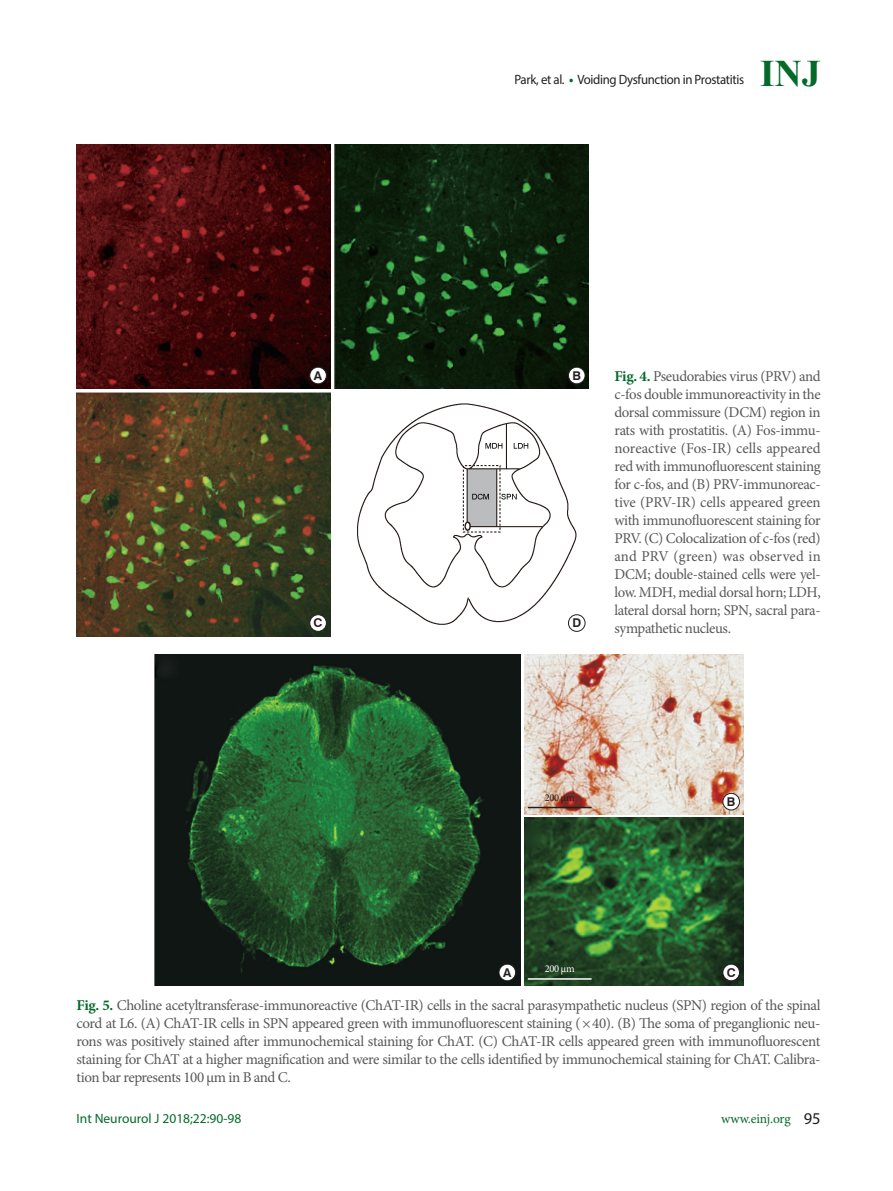
<style>
.page{position:relative;width:893px;height:1191px;background:#fff}
.page>*{position:absolute;margin:0;border:0;box-sizing:border-box;transform-origin:0 0}
.t1{font:700 37.5px "Times New Roman";color:#046a29}
.t2{font:15px/18px "Minion Pro";letter-spacing:-.025em;color:#57585a;text-align:justify}
.t3{font:13.5px "Myriad Pro";letter-spacing:-.025em;color:#231f20;scale:.95 1}
.t4{font:13.5px "Myriad Pro";color:#046a29}
.t5{font:13.5px "Minion Pro";letter-spacing:-.01em;color:#046a29}
.t6{font:700 12.15px "Swiss 721 BT";color:#231f20}
.t7{font:10.5px "Minion Pro";color:#231f20}
.t8{font:10.5px "Minion Pro";color:#fff}
.s1{font-weight:700;color:#046a29}
.s2{font-family:"Myriad Pro";font-size:16.5px;color:#231f20}
</style>
<div class="page">
<img style="left:77px;top:393px;width:254px;height:244px">
<div style="left:310px;top:615px;width:16px;height:16px;background:#fff;border-radius:50%"></div>
<div style="left:310px;top:614px;width:17px;height:17px;border:1px solid #231f20;border-radius:50%"></div>
<img style="left:77px;top:145px;width:254px;height:243px">
<div style="left:310px;top:367px;width:16px;height:17px;background:#fff;border-radius:50%"></div>
<div style="left:310px;top:367px;width:17px;height:17px;border:1px solid #231f20;border-radius:50%"></div>
<img style="left:357px;top:403px;width:229px;height:229px">
<div style="left:568px;top:615px;width:17px;height:16px;background:#fff;border-radius:50%"></div>
<div style="left:568px;top:614px;width:17px;height:17px;border:1px solid #231f20;border-radius:50%"></div>
<img style="left:334px;top:145px;width:255px;height:243px">
<div style="left:568px;top:367px;width:17px;height:17px;background:#fff;border-radius:50%"></div>
<div style="left:568px;top:367px;width:17px;height:17px;border:1px solid #231f20;border-radius:50%"></div>
<img style="left:154px;top:654px;width:366px;height:331px">
<div style="left:499px;top:964px;width:17px;height:16px;background:#fff;border-radius:50%"></div>
<div style="left:499px;top:964px;width:17px;height:17px;border:1px solid #231f20;border-radius:50%"></div>
<img style="left:524px;top:654px;width:220px;height:160px">
<hr style="left:528px;top:806px;width:64px;height:2px;background:#231f20">
<div style="left:723px;top:793px;width:16px;height:17px;background:#fff;border-radius:50%"></div>
<div style="left:723px;top:793px;width:17px;height:17px;border:1px solid #231f20;border-radius:50%"></div>
<img style="left:524px;top:818px;width:220px;height:167px">
<hr style="left:528px;top:978px;width:64px;height:1px;background:#fff">
<div style="left:723px;top:964px;width:16px;height:16px;background:#fff;border-radius:50%"></div>
<div style="left:723px;top:964px;width:17px;height:17px;border:1px solid #231f20;border-radius:50%"></div>
<p class="t6" style="left:314px;top:368px;width:10px">A</p>
<p class="t6" style="left:314px;top:615px;width:10px">C</p>
<p class="t3" style="left:514px;top:71px;width:243px">Park, et al. <span class="s1">•</span> Voiding Dysfunction in Prostatitis</p>
<h1 class="t1" style="left:760px;top:48px;width:62px">INJ</h1>
<p class="t6" style="left:572px;top:368px;width:10px">B</p>
<p class="t6" style="left:572px;top:615px;width:10px">D</p>
<p class="t2" style="left:614px;top:368px;width:208px"><span class="s1">Fig. 4.</span> Pseudorabies virus (PRV) and c-fos double immunoreactivity in the dorsal commissure (DCM) region in rats with prostatitis. (A) Fos-immu&shy;noreactive (Fos-IR) cells appeared red with immunofluorescent staining for c-fos, and (B) PRV-immunoreac&shy;tive (PRV-IR) cells appeared green with immunofluorescent staining for PRV. (C) Colocalization of c-fos (red) and PRV (green) was observed in DCM; double-stained cells were yel&shy;low. MDH, medial dorsal horn; LDH, lateral dorsal horn; SPN, sacral para&shy;sympathetic nucleus.</p>
<p class="t7" style="left:545px;top:790px;width:31px">200 μm</p>
<p class="t6" style="left:727px;top:794px;width:10px">B</p>
<p class="t6" style="left:503px;top:965px;width:10px">A</p>
<p class="t8" style="left:545px;top:961px;width:31px">200 μm</p>
<p class="t6" style="left:727px;top:965px;width:10px">C</p>
<p class="t2" style="left:77px;top:996px;width:746px"><span class="s1">Fig. 5.</span> Choline acetyltransferase-immunoreactive (ChAT-IR) cells in the sacral parasympathetic nucleus (SPN) region of the spinal cord at L6. (A) ChAT-IR cells in SPN appeared green with immunofluorescent staining (×40). (B) The soma of preganglionic neu&shy;rons was positively stained after immunochemical staining for ChAT. (C) ChAT-IR cells appeared green with immunofluorescent staining for ChAT at a higher magnification and were similar to the cells identified by immunochemical staining for ChAT. Calibra&shy;tion bar represents 100 μm in B and C.</p>
<p class="t4" style="left:77px;top:1110px;width:166px">Int Neurourol J 2018;22:90-98</p>
<p class="t5" style="left:721px;top:1109px;width:101px">www.einj.org <span class="s2">95</span></p>
</div>
